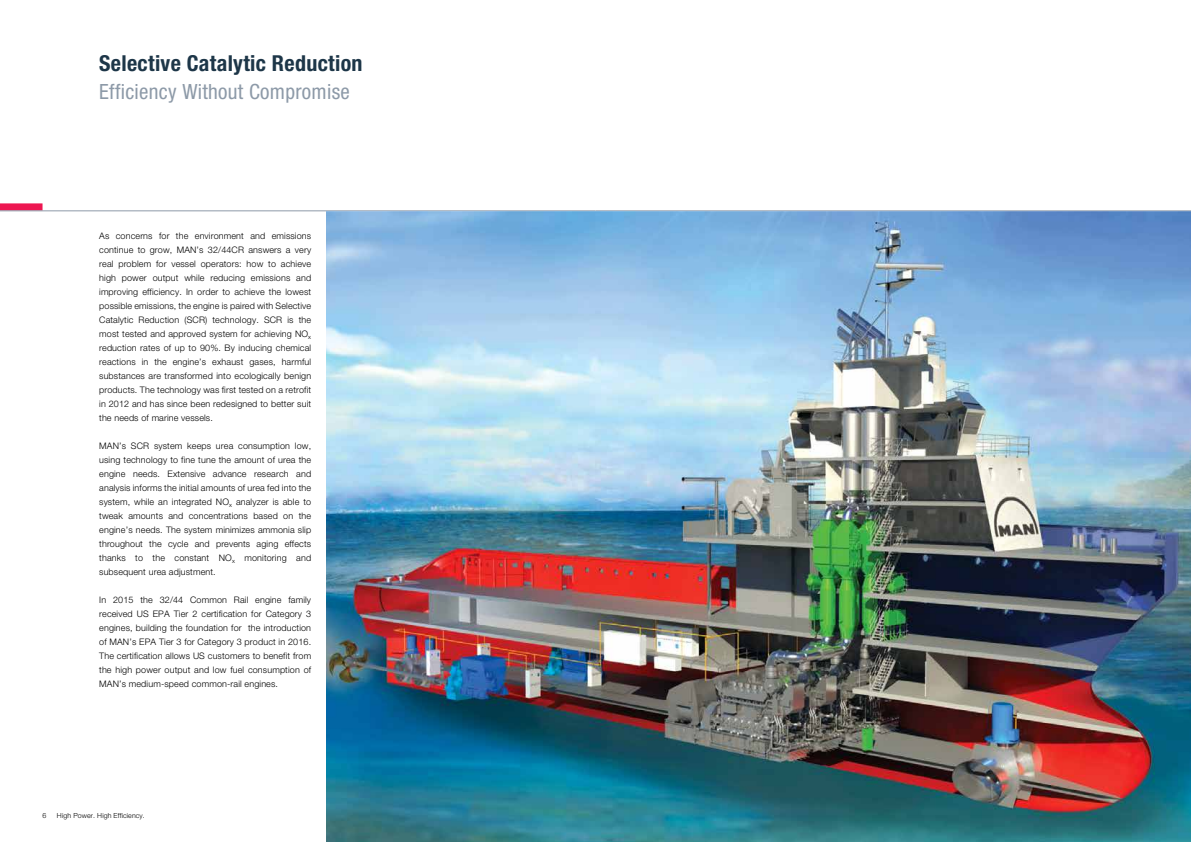
<style>
.page{position:relative;width:1191px;height:842px;background:#fff}
.page>*{position:absolute;margin:0;border:0;box-sizing:border-box;transform-origin:0 0}
.t1{font:700 condensed 22px "Helvetica Neue LT";letter-spacing:.015em;color:#1d3648}
.t2{font:condensed 21px "Helvetica Neue LT";letter-spacing:.015em;color:#8d9aa8}
.t3{font:300 9px/14px "Helvetica Neue LT";letter-spacing:.015em;color:#000;text-align:justify}
.t4{font:300 7px "Helvetica Neue LT";letter-spacing:.015em;color:#000}
</style>
<div class="page">
<div style="left:0;top:203px;width:43px;height:7px;background:#ed1651"></div>
<hr style="left:0;top:210px;width:595px;height:1px;background:#8d9aa8">
<hr style="left:595px;top:210px;width:596px;height:1px;background:#8d9aa8">
<img style="left:326px;top:211px;width:865px;height:631px">
<h1 class="t1" style="left:99px;top:49px;width:265px">Selective Catalytic Reduction</h1>
<h2 class="t2" style="left:99px;top:79px;width:252px">Efficiency Without Compromise</h2>
<p class="t3" style="left:99px;top:228px;width:213px">As concerns for the environment and emissions continue to grow, MAN’s 32/44CR answers a very real problem for vessel operators: how to achieve high power output while reducing emissions and improving efficiency. In order to achieve the lowest possible emissions, the engine is paired with Selective Catalytic Reduction (SCR) technology. SCR is the most tested and approved system for achieving NO<sub>x </sub>reduction rates of up to 90%. By inducing chemical reactions in the engine’s exhaust gases, harmful substances are transformed into ecologically benign products. The technology was first tested on a retrofit in 2012 and has since been redesigned to better suit the needs of marine vessels.</p>
<p class="t3" style="left:99px;top:438px;width:213px">MAN’s SCR system keeps urea consumption low, using technology to fine tune the amount of urea the engine needs. Extensive advance research and analysis informs the initial amounts of urea fed into the system, while an integrated NO<sub>x</sub> analyzer is able to tweak amounts and concentrations based on the engine’s needs. The system minimizes ammonia slip throughout the cycle and prevents aging effects thanks to the constant NO<sub>x</sub> monitoring and subsequent urea adjustment.</p>
<p class="t3" style="left:99px;top:592px;width:213px">In 2015 the 32/44 Common Rail engine family received US EPA Tier 2 certification for Category 3 engines, building the foundation for the introduction of MAN’s EPA Tier 3 for Category 3 product in 2016.<br>The certification allows US customers to benefit from the high power output and low fuel consumption of MAN’s medium-speed common-rail engines.</p>
<p class="t4" style="left:43px;top:811px;width:5px">6</p>
<p class="t4" style="left:57px;top:811px;width:89px">High Power. High Efficiency.</p>
</div>
